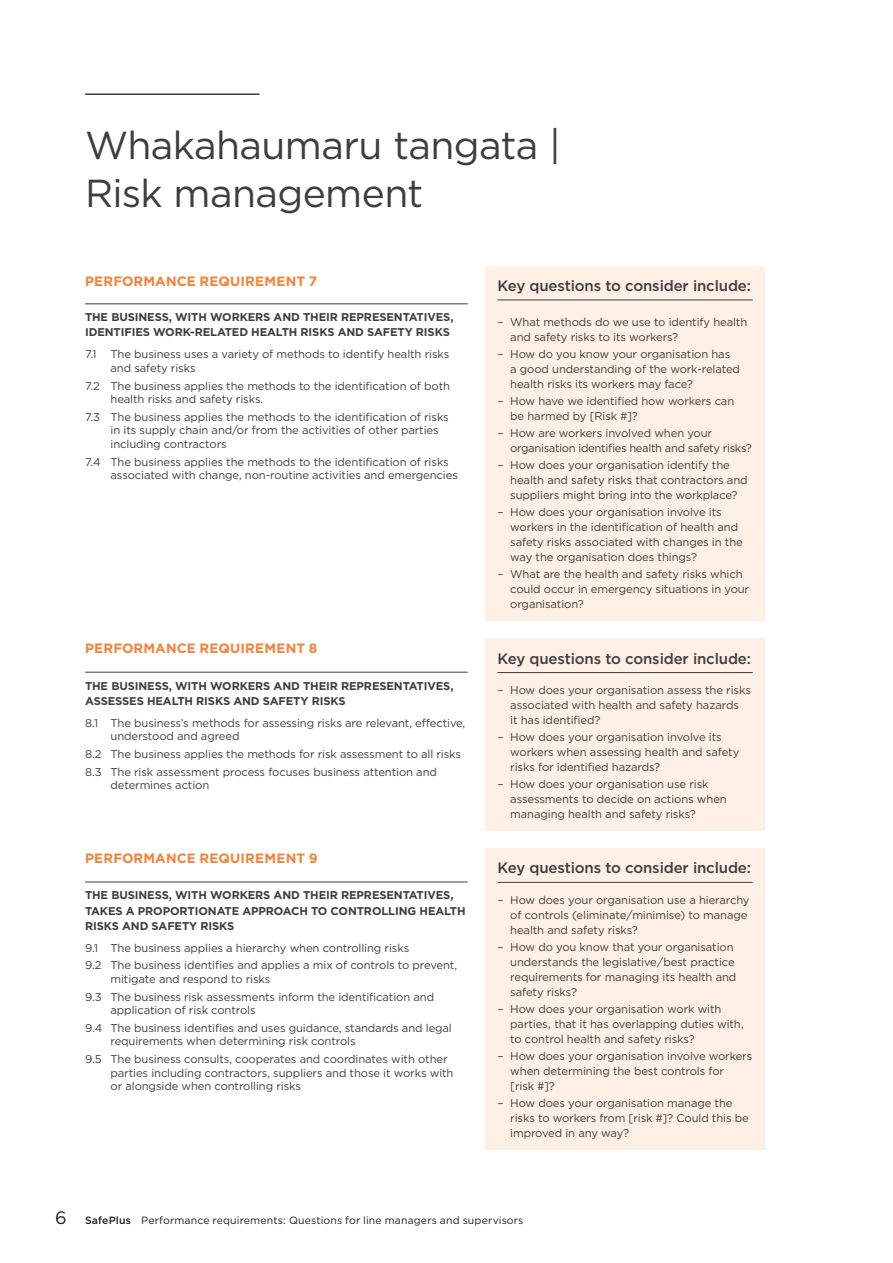
<style>
.page{position:relative;width:893px;height:1263px;background:#fff}
.page>*{position:absolute;margin:0;border:0;box-sizing:border-box;transform-origin:0 0}
.major_head{font:39px/48px "Gotham";letter-spacing:-.015em;color:#3e3e3f}
.H2_with_line{font:500 15px "Gotham";letter-spacing:-.01em;color:#3e3e3f}
.t1{font:700 13.5px "Gotham";letter-spacing:.01em;color:#f48237}
.t2{font:11.25px/15px "Gotham";letter-spacing:-.01em;color:#3e3e3f}
.table_H1{font:700 11.25px/15px "Gotham";letter-spacing:-.01em;color:#3e3e3f}
.t3{font:11.25px/15px "Gotham";letter-spacing:-.03em;color:#3e3e3f}
.t4{font:10.5px "Gotham";letter-spacing:.015em;color:#231f20}
.s1{font-size:18px}
.s2{font-weight:500}
</style>
<div class="page">
<hr style="left:85px;top:93px;width:174px;height:2px;background:#3e3e3f">
<div style="left:485px;top:266px;width:280px;height:884px;background:#fef0e5"></div>
<hr style="left:85px;top:672px;width:383px;height:1px;background:#3e3e3f">
<hr style="left:85px;top:882px;width:383px;height:1px;background:#3e3e3f">
<hr style="left:85px;top:303px;width:383px;height:1px;background:#3e3e3f">
<hr style="left:497px;top:300px;width:256px;height:1px;background:#3e3e3f">
<hr style="left:497px;top:672px;width:256px;height:1px;background:#3e3e3f">
<hr style="left:497px;top:882px;width:256px;height:1px;background:#3e3e3f">
<p class="major_head" style="left:85px;top:120px;width:478px">Whakahaumaru tangata |<br>Risk management</p>
<h3 class="t1" style="left:85px;top:272px;width:234px">PERFORMANCE REQUIREMENT 7</h3>
<p class="H2_with_line" style="left:497px;top:276px;width:255px">Key questions to consider include:</p>
<p class="table_H1" style="left:85px;top:310px;width:370px">THE BUSINESS, WITH WORKERS AND THEIR REPRESENTATIVES,<br>IDENTIFIES WORK-RELATED HEALTH RISKS AND SAFETY RISKS</p>
<p class="t2" style="left:111px;top:347px;width:340px;line-height:13.5px;text-indent:-26px">7.1 The business uses a variety of methods to identify health risks and safety risks</p>
<p class="t2" style="left:111px;top:379px;width:341px;line-height:13.5px;text-indent:-26px">7.2 The business applies the methods to the identification of both health risks and safety risks.</p>
<p class="t2" style="left:111px;top:410px;width:340px;line-height:13.5px;text-indent:-26px">7.3 The business applies the methods to the identification of risks in its supply chain and/or from the activities of other parties including contractors</p>
<p class="t2" style="left:111px;top:455px;width:349px;line-height:13.5px;text-indent:-26px">7.4 The business applies the methods to the identification of risks associated with change, non-routine activities and emergencies</p>
<p class="t2" style="left:510px;top:314px;width:239px;text-indent:-13px">– What methods do we use to identify health and safety risks to its workers?</p>
<p class="t2" style="left:510px;top:346px;width:231px;text-indent:-13px">– How do you know your organisation has<br>a good understanding of the work-related health risks its workers may face?</p>
<p class="t2" style="left:510px;top:393px;width:226px;text-indent:-13px">– How have we identified how workers can be harmed by [Risk #]?</p>
<p class="t3" style="left:510px;top:425px;width:243px;text-indent:-13px">– How are workers involved when your organisation identifies health and safety risks?</p>
<p class="t2" style="left:510px;top:457px;width:239px;text-indent:-13px">– How does your organisation identify the health and safety risks that contractors and suppliers might bring into the workplace?</p>
<p class="t2" style="left:510px;top:504px;width:234px;text-indent:-13px">– How does your organisation involve its workers in the identification of health and safety risks associated with changes in the way the organisation does things?</p>
<p class="t2" style="left:510px;top:567px;width:240px;text-indent:-13px">– What are the health and safety risks which could occur in emergency situations in your organisation?</p>
<h3 class="t1" style="left:85px;top:639px;width:234px">PERFORMANCE REQUIREMENT 8</h3>
<p class="table_H1" style="left:85px;top:678px;width:370px">THE BUSINESS, WITH WORKERS AND THEIR REPRESENTATIVES,<br>ASSESSES HEALTH RISKS AND SAFETY RISKS</p>
<p class="t2" style="left:111px;top:716px;width:356px;line-height:13.5px;text-indent:-26px">8.1 The business’s methods for assessing risks are relevant, effective, understood and agreed</p>
<p class="t2" style="left:85px;top:746px;width:378px">8.2 The business applies the methods for risk assessment to all risks</p>
<p class="t2" style="left:111px;top:765px;width:328px;line-height:13.5px;text-indent:-26px">8.3 The risk assessment process focuses business attention and determines action</p>
<h3 class="t1" style="left:85px;top:849px;width:234px">PERFORMANCE REQUIREMENT 9</h3>
<p class="table_H1" style="left:85px;top:888px;width:382px">THE BUSINESS, WITH WORKERS AND THEIR REPRESENTATIVES,<br>TAKES A PROPORTIONATE APPROACH TO CONTROLLING HEALTH<br>RISKS AND SAFETY RISKS</p>
<p class="t2" style="left:85px;top:940px;width:326px">9.1 The business applies a hierarchy when controlling risks</p>
<p class="t2" style="left:111px;top:958px;width:348px;line-height:13.5px;text-indent:-26px">9.2 The business identifies and applies a mix of controls to prevent, mitigate and respond to risks</p>
<p class="t2" style="left:111px;top:989px;width:325px;line-height:13.5px;text-indent:-26px">9.3 The business risk assessments inform the identification and application of risk controls</p>
<p class="t2" style="left:111px;top:1021px;width:343px;line-height:13.5px;text-indent:-26px">9.4 The business identifies and uses guidance, standards and legal requirements when determining risk controls</p>
<p class="t2" style="left:111px;top:1052px;width:345px;line-height:13.5px;text-indent:-26px">9.5 The business consults, cooperates and coordinates with other parties including contractors, suppliers and those it works with or alongside when controlling risks</p>
<p class="H2_with_line" style="left:497px;top:648px;width:255px">Key questions to consider include:</p>
<p class="t2" style="left:510px;top:682px;width:242px;text-indent:-13px">– How does your organisation assess the risks associated with health and safety hazards<br>it has identified?</p>
<p class="t2" style="left:510px;top:729px;width:231px;text-indent:-13px">– How does your organisation involve its workers when assessing health and safety risks for identified hazards?</p>
<p class="t2" style="left:510px;top:776px;width:218px;text-indent:-13px">– How does your organisation use risk assessments to decide on actions when managing health and safety risks?</p>
<p class="H2_with_line" style="left:497px;top:858px;width:255px">Key questions to consider include:</p>
<p class="t2" style="left:510px;top:892px;width:241px;text-indent:-13px">– How does your organisation use a hierarchy of controls (eliminate/minimise) to manage health and safety risks?</p>
<p class="t2" style="left:510px;top:939px;width:228px;text-indent:-13px">– How do you know that your organisation understands the legislative/best practice requirements for managing its health and safety risks?</p>
<p class="t2" style="left:510px;top:1001px;width:235px;text-indent:-13px">– How does your organisation work with parties, that it has overlapping duties with, to control health and safety risks?</p>
<p class="t2" style="left:510px;top:1048px;width:244px;text-indent:-13px">– How does your organisation involve workers when determining the best controls for<br>[risk #]?</p>
<p class="t2" style="left:510px;top:1095px;width:240px;text-indent:-13px">– How does your organisation manage the risks to workers from [risk #]? Could this be improved in any way?</p>
<p class="t4" style="left:55px;top:1213px;width:470px"><span class="s1">6</span> <span class="s2">SafePlus</span> Performance requirements: Questions for line managers and supervisors</p>
</div>
